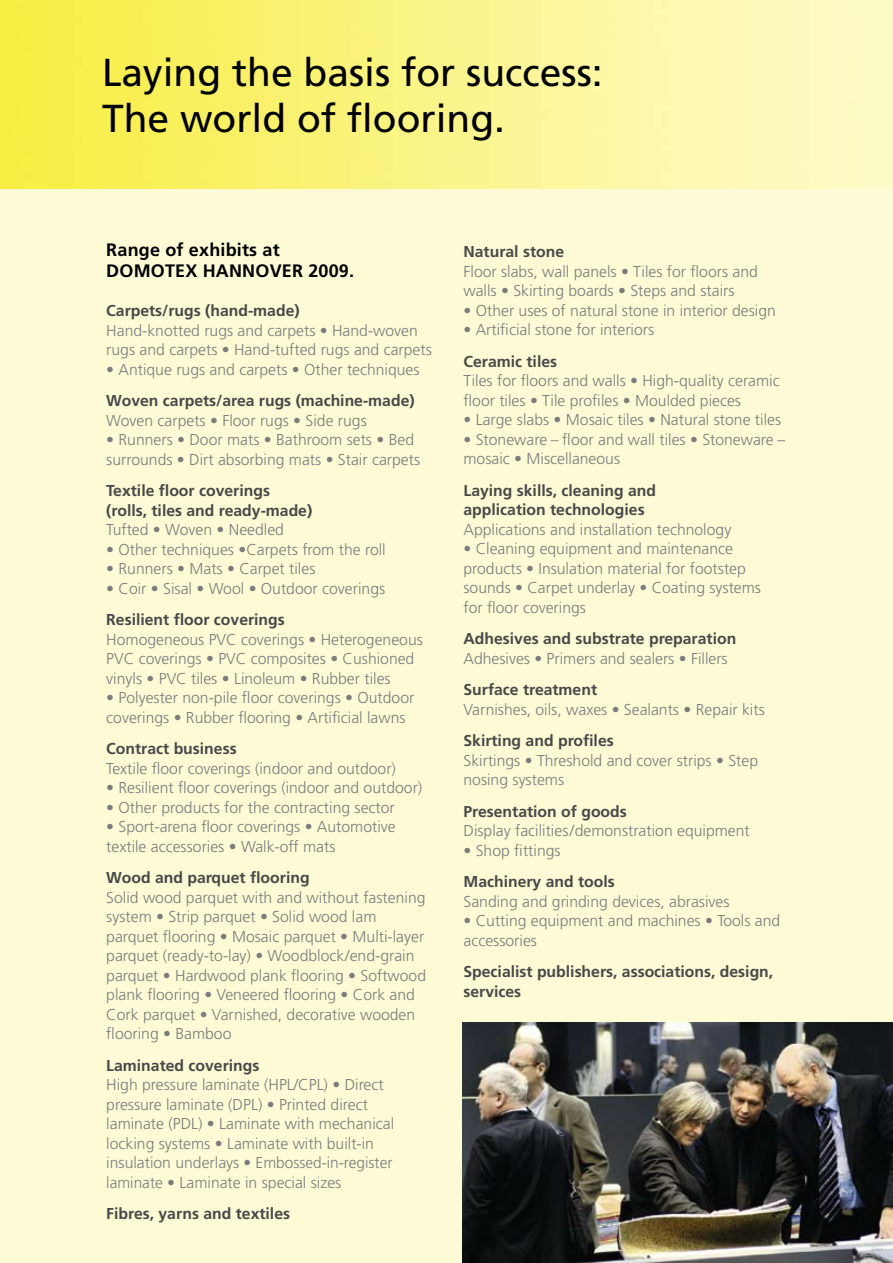
<style>
.page{position:relative;width:893px;height:1263px;background:#fff}
.page>*{position:absolute;margin:0;border:0;box-sizing:border-box;transform-origin:0 0}
.t1{font:39px/46.8px "Frutiger";color:#000}
.t2{font:700 18px/21px "Frutiger";letter-spacing:.01em;color:#000}
.t3{font:300 15.75px/19.5px "Frutiger LT Std";color:#7c7c7c}
.t4{font:700 15.75px/19.5px "Frutiger";color:#484848}
</style>
<div class="page">
<img style="left:0;top:0;width:893px;height:189px">
<div style="left:0;top:189px;width:893px;height:1074px;background:#fcfbd6"></div>
<img style="left:463px;top:1022px;width:430px;height:241px">
<h1 class="t1" style="left:102px;top:48px;width:502px">Laying the basis for success:<br>The world of flooring.</h1>
<p class="t2" style="left:106px;top:239px;width:249px">Range of exhibits at<br>DOMOTEX HANNOVER 2009.</p>
<p class="t4" style="left:106px;top:301px;width:195px">Carpets/rugs (hand-made)</p>
<p class="t3" style="left:106px;top:321px;width:327px">Hand-knotted rugs and carpets • Hand-woven rugs and carpets • Hand-tufted rugs and carpets</p>
<p class="t3" style="left:106px;top:360px;width:315px">• Antique rugs and carpets • Other techniques</p>
<p class="t4" style="left:106px;top:391px;width:310px">Woven carpets/area rugs (machine-made)</p>
<p class="t3" style="left:106px;top:411px;width:262px">Woven carpets • Floor rugs • Side rugs</p>
<p class="t3" style="left:106px;top:430px;width:315px">• Runners • Door mats • Bathroom sets • Bed surrounds • Dirt absorbing mats • Stair carpets</p>
<p class="t4" style="left:106px;top:481px;width:207px">Textile floor coverings (rolls, tiles and ready-made)</p>
<p class="t3" style="left:106px;top:520px;width:179px">Tufted • Woven • Needled</p>
<p class="t3" style="left:106px;top:540px;width:281px">• Other techniques •Carpets from the roll</p>
<p class="t3" style="left:106px;top:559px;width:211px">• Runners • Mats • Carpet tiles</p>
<p class="t3" style="left:106px;top:579px;width:280px">• Coir • Sisal • Wool • Outdoor coverings</p>
<p class="t4" style="left:106px;top:610px;width:180px">Resilient floor coverings</p>
<p class="t3" style="left:106px;top:630px;width:318px">Homogeneous PVC coverings • Heterogeneous<br>PVC coverings • PVC composites • Cushioned vinyls • PVC tiles • Linoleum • Rubber tiles</p>
<p class="t3" style="left:106px;top:688px;width:310px">• Polyester non-pile floor coverings • Outdoor coverings • Rubber flooring • Artificial lawns</p>
<p class="t4" style="left:106px;top:739px;width:132px">Contract business</p>
<p class="t3" style="left:106px;top:759px;width:291px">Textile floor coverings (indoor and outdoor)</p>
<p class="t3" style="left:106px;top:778px;width:317px">• Resilient floor coverings (indoor and outdoor)</p>
<p class="t3" style="left:106px;top:798px;width:290px">• Other products for the contracting sector</p>
<p class="t3" style="left:106px;top:817px;width:291px">• Sport-arena floor coverings • Automotive textile accessories • Walk-off mats</p>
<p class="t4" style="left:106px;top:868px;width:205px">Wood and parquet flooring</p>
<p class="t3" style="left:106px;top:888px;width:321px">Solid wood parquet with and without fastening system • Strip parquet • Solid wood lam parquet flooring • Mosaic parquet • Multi-layer parquet (ready-to-lay) • Woodblock/end-grain parquet • Hardwood plank flooring • Softwood plank flooring • Veneered flooring • Cork and Cork parquet • Varnished, decorative wooden flooring • Bamboo</p>
<p class="t4" style="left:106px;top:1055px;width:155px">Laminated coverings</p>
<p class="t3" style="left:106px;top:1075px;width:289px">High pressure laminate (HPL/CPL) • Direct pressure laminate (DPL) • Printed direct laminate (PDL) • Laminate with mechanical locking systems • Laminate with built-in insulation underlays • Embossed-in-register laminate • Laminate in special sizes</p>
<p class="t4" style="left:106px;top:1204px;width:185px">Fibres, yarns and textiles</p>
<p class="t4" style="left:463px;top:242px;width:102px">Natural stone</p>
<p class="t3" style="left:463px;top:262px;width:296px">Floor slabs, wall panels • Tiles for floors and walls • Skirting boards • Steps and stairs</p>
<p class="t3" style="left:463px;top:301px;width:314px">• Other uses of natural stone in interior design</p>
<p class="t3" style="left:463px;top:320px;width:192px">• Artificial stone for interiors</p>
<p class="t4" style="left:463px;top:351px;width:95px">Ceramic tiles</p>
<p class="t3" style="left:463px;top:371px;width:318px">Tiles for floors and walls • High-quality ceramic floor tiles • Tile profiles • Moulded pieces</p>
<p class="t3" style="left:463px;top:410px;width:319px">• Large slabs • Mosaic tiles • Natural stone tiles</p>
<p class="t3" style="left:463px;top:430px;width:323px">• Stoneware – floor and wall tiles • Stoneware – mosaic • Miscellaneous</p>
<p class="t4" style="left:463px;top:480px;width:194px">Laying skills, cleaning and application technologies</p>
<p class="t3" style="left:463px;top:520px;width:269px">Applications and installation technology</p>
<p class="t3" style="left:463px;top:539px;width:299px">• Cleaning equipment and maintenance products • Insulation material for footstep sounds • Carpet underlay • Coating systems for floor coverings</p>
<p class="t4" style="left:463px;top:629px;width:274px">Adhesives and substrate preparation</p>
<p class="t3" style="left:463px;top:649px;width:266px">Adhesives • Primers and sealers • Fillers</p>
<p class="t4" style="left:463px;top:680px;width:135px">Surface treatment</p>
<p class="t3" style="left:463px;top:700px;width:303px">Varnishes, oils, waxes • Sealants • Repair kits</p>
<p class="t4" style="left:463px;top:731px;width:152px">Skirting and profiles</p>
<p class="t3" style="left:463px;top:751px;width:296px">Skirtings • Threshold and cover strips • Step nosing systems</p>
<p class="t4" style="left:463px;top:801px;width:165px">Presentation of goods</p>
<p class="t3" style="left:463px;top:821px;width:288px">Display facilities/demonstration equipment</p>
<p class="t3" style="left:463px;top:841px;width:99px">• Shop fittings</p>
<p class="t4" style="left:463px;top:872px;width:153px">Machinery and tools</p>
<p class="t3" style="left:463px;top:892px;width:268px">Sanding and grinding devices, abrasives</p>
<p class="t3" style="left:463px;top:911px;width:318px">• Cutting equipment and machines • Tools and accessories</p>
<p class="t4" style="left:463px;top:962px;width:311px">Specialist publishers, associations, design, services</p>
</div>
